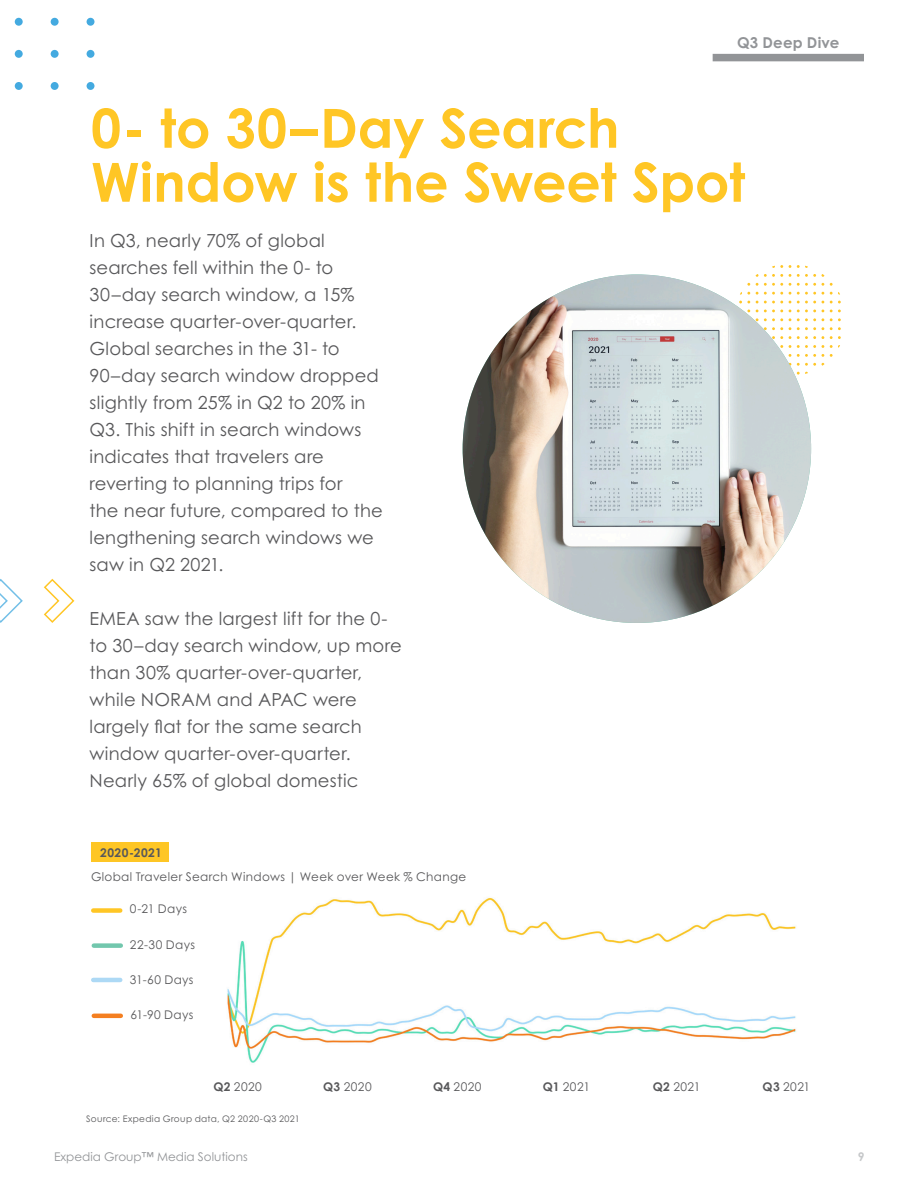
<style>
.page{position:relative;width:918px;height:1188px;background:#fff}
.page>*{position:absolute;margin:0;border:0;box-sizing:border-box;transform-origin:0 0}
.t1{font:700 54px "Century Gothic Std";letter-spacing:-.005em;color:#ffc625}
.Body_Copy{font:18px/27px "Century Gothic Pro";letter-spacing:.01em;color:#58585a}
.Body_Copy-2{font:18px/27px "Century Gothic Std";letter-spacing:.01em;color:#58585a}
.t2{font:700 15px "Century Gothic Std";letter-spacing:.01em;color:#929497}
.Body_Copy-3{font:12px "Century Gothic Std";letter-spacing:.025em;color:#58585a}
.t3{font:12px "Century Gothic Std";color:#939598}
.Body_Copy-4{font:700 12px "Century Gothic Std";letter-spacing:.04em;color:#58585a}
.t4{font:700 12px "Century Gothic Std";color:#c6c8ca}
.Body_Copy-5{font:9px "Century Gothic Std";letter-spacing:.035em;color:#58585a}
.s1{font-weight:700}
</style>
<div class="page">
<div style="left:87px;top:82px;width:7px;height:8px;background:#44aae0;border-radius:50%"></div>
<div style="left:51px;top:82px;width:8px;height:8px;background:#44aae0;border-radius:50%"></div>
<div style="left:15px;top:82px;width:8px;height:8px;background:#44aae0;border-radius:50%"></div>
<div style="left:87px;top:50px;width:7px;height:8px;background:#44aae0;border-radius:50%"></div>
<div style="left:51px;top:50px;width:8px;height:8px;background:#44aae0;border-radius:50%"></div>
<div style="left:15px;top:50px;width:8px;height:8px;background:#44aae0;border-radius:50%"></div>
<div style="left:87px;top:18px;width:7px;height:8px;background:#44aae0;border-radius:50%"></div>
<div style="left:51px;top:18px;width:8px;height:8px;background:#44aae0;border-radius:50%"></div>
<div style="left:15px;top:18px;width:8px;height:8px;background:#44aae0;border-radius:50%"></div>
<svg style="left:44px;top:578px;width:31px;height:45px"></svg>
<svg style="left:0;top:579px;width:23px;height:44px"></svg>
<svg style="left:830px;top:292px;width:10px;height:3px"></svg>
<svg style="left:830px;top:301px;width:11px;height:2px"></svg>
<svg style="left:830px;top:310px;width:11px;height:2px"></svg>
<svg style="left:830px;top:318px;width:11px;height:3px"></svg>
<svg style="left:830px;top:327px;width:11px;height:3px"></svg>
<svg style="left:830px;top:336px;width:11px;height:3px"></svg>
<svg style="left:830px;top:345px;width:10px;height:3px"></svg>
<svg style="left:797px;top:265px;width:11px;height:3px"></svg>
<svg style="left:797px;top:274px;width:19px;height:3px"></svg>
<svg style="left:797px;top:283px;width:19px;height:3px"></svg>
<svg style="left:797px;top:292px;width:19px;height:3px"></svg>
<svg style="left:797px;top:301px;width:19px;height:2px"></svg>
<svg style="left:797px;top:310px;width:19px;height:2px"></svg>
<svg style="left:797px;top:318px;width:19px;height:3px"></svg>
<svg style="left:797px;top:327px;width:19px;height:3px"></svg>
<svg style="left:797px;top:336px;width:19px;height:3px"></svg>
<svg style="left:797px;top:345px;width:19px;height:3px"></svg>
<svg style="left:797px;top:354px;width:19px;height:3px"></svg>
<svg style="left:797px;top:363px;width:19px;height:3px"></svg>
<svg style="left:797px;top:372px;width:11px;height:3px"></svg>
<svg style="left:772px;top:265px;width:11px;height:3px"></svg>
<svg style="left:764px;top:274px;width:19px;height:3px"></svg>
<svg style="left:764px;top:283px;width:19px;height:3px"></svg>
<svg style="left:764px;top:292px;width:19px;height:3px"></svg>
<svg style="left:764px;top:301px;width:19px;height:2px"></svg>
<svg style="left:764px;top:310px;width:19px;height:2px"></svg>
<svg style="left:764px;top:318px;width:19px;height:3px"></svg>
<svg style="left:764px;top:327px;width:19px;height:3px"></svg>
<svg style="left:771px;top:336px;width:12px;height:3px"></svg>
<svg style="left:740px;top:292px;width:10px;height:3px"></svg>
<svg style="left:739px;top:301px;width:11px;height:2px"></svg>
<img style="left:463px;top:274px;width:348px;height:349px;border-radius:174px">
<div style="left:713px;top:54px;width:151px;height:7px;background:#929497"></div>
<img style="left:227px;top:897px;width:569px;height:166px">
<div style="left:91px;top:842px;width:78px;height:20px;background:#fec625"></div>
<hr style="left:93px;top:978px;width:27px;height:4px;background:#add9f5">
<div style="left:93px;top:908px;width:27px;height:5px;background:#ffc625"></div>
<hr style="left:94px;top:1014px;width:27px;height:4px;background:#f47f21">
<div style="left:94px;top:943px;width:27px;height:5px;background:#72c7ad"></div>
<p class="t2" style="left:737px;top:33px;width:104px">Q3 Deep Dive</p>
<p class="t1" style="left:91px;top:94px;width:530px">0- to 30–Day Search</p>
<p class="t1" style="left:91px;top:148px;width:656px">Window is the Sweet Spot</p>
<p class="Body_Copy" style="left:90px;top:226px;width:245px">In Q3, nearly 70% of global searches fell within the 0- to</p>
<p class="Body_Copy" style="left:90px;top:280px;width:291px">30–day search window, a 15% increase quarter-over-quarter.<br>Global searches in the 31- to<br>90–day search window dropped slightly from 25% in Q2 to 20% in<br>Q3. This shift in search windows indicates that travelers are reverting to planning trips for</p>
<p class="Body_Copy" style="left:90px;top:496px;width:295px">the near future, compared to the lengthening search windows we saw in Q2 2021.</p>
<p class="Body_Copy-2" style="left:90px;top:604px;width:314px">EMEA saw the largest lift for the 0- to 30–day search window, up more than 30% quarter-over-quarter, while NORAM and APAC were largely flat for the same search window quarter-over-quarter.</p>
<p class="Body_Copy-2" style="left:90px;top:766px;width:270px">Nearly 65% of global domestic</p>
<p class="Body_Copy-4" style="left:100px;top:845px;width:63px">2020-2021</p>
<p class="Body_Copy-3" style="left:91px;top:869px;width:377px">Global Traveler Search Windows | Week over Week % Change</p>
<p class="Body_Copy-3" style="left:130px;top:902px;width:59px">0-21 Days</p>
<p class="Body_Copy-3" style="left:130px;top:937px;width:67px">22-30 Days</p>
<p class="Body_Copy-3" style="left:130px;top:972px;width:65px">31-60 Days</p>
<p class="Body_Copy-3" style="left:131px;top:1007px;width:64px">61-90 Days</p>
<p class="Body_Copy-3" style="left:213px;top:1079px;width:50px"><span class="s1">Q2</span> 2020</p>
<p class="Body_Copy-3" style="left:323px;top:1079px;width:50px"><span class="s1">Q3</span> 2020</p>
<p class="Body_Copy-3" style="left:433px;top:1079px;width:50px"><span class="s1">Q4</span> 2020</p>
<p class="Body_Copy-3" style="left:543px;top:1079px;width:49px"><span class="s1">Q1</span> 2021</p>
<p class="Body_Copy-3" style="left:653px;top:1079px;width:49px"><span class="s1">Q2</span> 2021</p>
<p class="Body_Copy-3" style="left:763px;top:1079px;width:49px"><span class="s1">Q3</span> 2021</p>
<p class="Body_Copy-5" style="left:86px;top:1113px;width:215px">Source: Expedia Group data, Q2 2020-Q3 2021</p>
<p class="t3" style="left:54px;top:1150px;width:195px">Expedia Group™ Media Solutions</p>
<p class="t4" style="left:858px;top:1149px;width:8px">9</p>
</div>
